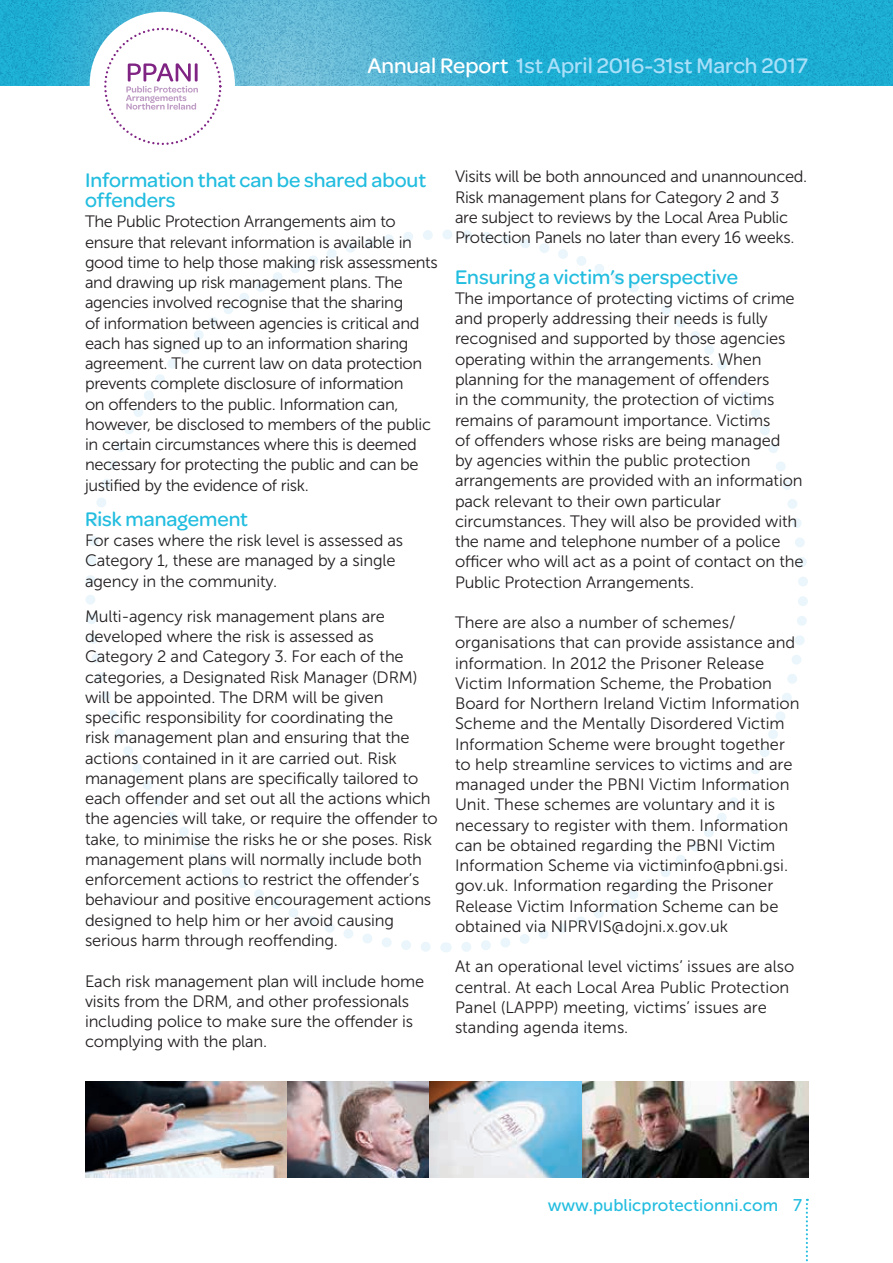
<style>
.page{position:relative;width:893px;height:1263px;background:#fff}
.page>*{position:absolute;margin:0;border:0;box-sizing:border-box;transform-origin:0 0}
.t1{font:500 22.5px "Omnes";color:#aae0f9}
.P_body_copy{font:500 21px/20.2px "Omnes";color:#22bddf}
.t2{font:16.95px "Museo Sans 500";color:#22bddf}
.P_body_copy-2{font:16.5px/20.2px "Museo Sans 300";letter-spacing:-.01em;color:#231f20}
.s1{color:#fff}
</style>
<div class="page">
<img style="left:1px;top:0;width:892px;height:85px">
<div style="left:90px;top:12px;width:145px;height:145px;background:#fff;border-radius:50%"></div>
<div style="left:104px;top:28px;width:117px;height:117px;border:2px dashed #802484;border-radius:50%"></div>
<svg style="left:126px;top:63px;width:72px;height:47px"></svg>
<svg style="left:0;top:0;width:1px;height:85px"></svg>
<svg style="left:806px;top:1199px;width:2px;height:63px"></svg>
<svg style="left:86px;top:230px;width:722px;height:722px"></svg>
<img style="left:429px;top:1081px;width:379px;height:97px">
<img style="left:85px;top:1081px;width:344px;height:97px">
<h1 class="t1" style="left:367px;top:53px;width:442px"><span class="s1">Annual Report</span> 1st April 2016-31st March 2017</h1>
<p class="P_body_copy" style="left:85px;top:170px;width:343px">Information that can be shared about offenders</p>
<p class="P_body_copy-2" style="left:85px;top:212px;width:354px">The Public Protection Arrangements aim to ensure that relevant information is available in good time to help those making risk assessments and drawing up risk management plans. The agencies involved recognise that the sharing<br>of information between agencies is critical and each has signed up to an information sharing agreement. The current law on data protection prevents complete disclosure of information<br>on offenders to the public. Information can, however, be disclosed to members of the public in certain circumstances where this is deemed necessary for protecting the public and can be justified by the evidence of risk.</p>
<p class="P_body_copy" style="left:85px;top:509px;width:165px">Risk management</p>
<p class="P_body_copy-2" style="left:85px;top:530px;width:320px">For cases where the risk level is assessed as<br>Category 1, these are managed by a single agency in the community.</p>
<p class="P_body_copy-2" style="left:85px;top:606px;width:354px">Multi-agency risk management plans are developed where the risk is assessed as Category 2 and Category 3. For each of the categories, a Designated Risk Manager (DRM) will be appointed. The DRM will be given specific responsibility for coordinating the<br>risk management plan and ensuring that the actions contained in it are carried out. Risk management plans are specifically tailored to each offender and set out all the actions which the agencies will take, or require the offender to take, to minimise the risks he or she poses. Risk management plans will normally include both enforcement actions to restrict the offender’s behaviour and positive encouragement actions designed to help him or her avoid causing serious harm through reoffending.</p>
<p class="P_body_copy-2" style="left:85px;top:971px;width:341px">Each risk management plan will include home visits from the DRM, and other professionals including police to make sure the offender is complying with the plan.</p>
<p class="P_body_copy-2" style="left:455px;top:167px;width:354px">Visits will be both announced and unannounced.<br>Risk management plans for Category 2 and 3<br>are subject to reviews by the Local Area Public Protection Panels no later than every 16 weeks.</p>
<p class="P_body_copy" style="left:455px;top:267px;width:285px">Ensuring a victim’s perspective</p>
<p class="P_body_copy-2" style="left:455px;top:288px;width:350px">The importance of protecting victims of crime and properly addressing their needs is fully recognised and supported by those agencies operating within the arrangements. When planning for the management of offenders<br>in the community, the protection of victims remains of paramount importance. Victims<br>of offenders whose risks are being managed<br>by agencies within the public protection arrangements are provided with an information pack relevant to their own particular circumstances. They will also be provided with the name and telephone number of a police officer who will act as a point of contact on the Public Protection Arrangements.</p>
<p class="P_body_copy-2" style="left:455px;top:612px;width:346px">There are also a number of schemes/ organisations that can provide assistance and information. In 2012 the Prisoner Release Victim Information Scheme, the Probation Board for Northern Ireland Victim Information Scheme and the Mentally Disordered Victim Information Scheme were brought together to help streamline services to victims and are managed under the PBNI Victim Information Unit. These schemes are voluntary and it is necessary to register with them. Information can be obtained regarding the PBNI Victim Information Scheme via victiminfo@pbni.gsi. gov.uk. Information regarding the Prisoner Release Victim Information Scheme can be obtained via NIPRVIS@dojni.x.gov.uk</p>
<p class="P_body_copy-2" style="left:455px;top:957px;width:341px">At an operational level victims’ issues are also central. At each Local Area Public Protection Panel (LAPPP) meeting, victims’ issues are standing agenda items.</p>
<p class="t2" style="left:548px;top:1195px;width:256px">www.publicprotectionni.com 7</p>
</div>
